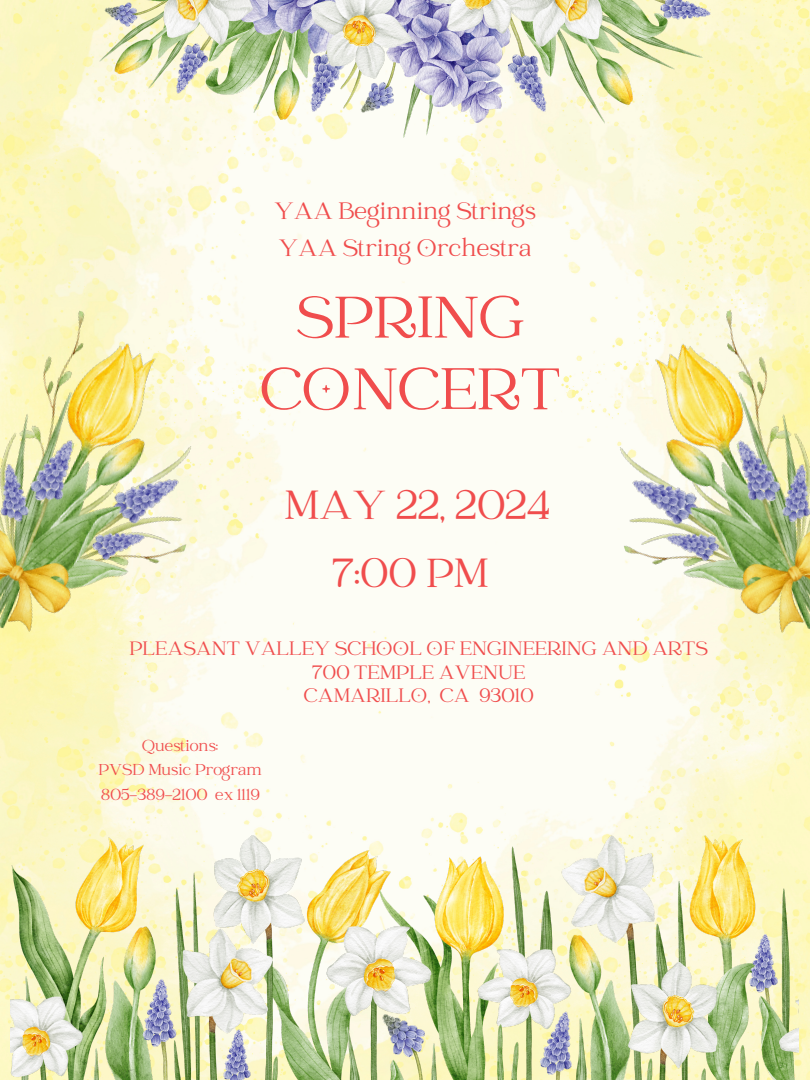
<style>
.page{position:relative;width:810px;height:1080px;background:#fff}
.page>*{position:absolute;margin:0;border:0;box-sizing:border-box;transform-origin:0 0}
.t1{font:65px/71.8px "Catchy Mager";color:#f04d4d;text-align:center}
.t2{font:45px "Catchy Mager";color:#f04d4d}
.t3{font:26.25px/36.6px "Catchy Mager";color:#f04d4d}
.t4{font:21.44px/23.4px "Catchy Mager";color:#f04d4d;text-align:center}
.t5{font:17.5px "Catchy Mager";color:#f04d4d}
</style>
<div class="page">
<img style="left:0;top:0;width:810px;height:1080px">
<img style="left:11px;top:835px;width:788px;height:245px">
<img style="left:100px;top:0;width:610px;height:137px">
<img style="left:564px;top:299px;width:246px;height:391px">
<img style="left:0;top:300px;width:245px;height:390px">
<h2 class="t3" style="left:274px;top:195px;width:263px">YAA Beginning Strings<br>YAA String Orchestra</h2>
<p class="t1" style="left:260px;top:286px;width:302px">SPRING<br>CONCERT</p>
<p class="t2" style="left:284px;top:484px;width:267px">MAY 22, 2024</p>
<p class="t2" style="left:332px;top:551px;width:158px">7:00 PM</p>
<p class="t4" style="left:130px;top:638px;width:580px">PLEASANT VALLEY SCHOOL OF ENGINEERING AND ARTS<br>700 TEMPLE AVENUE<br>CAMARILLO, CA 93010</p>
<h2 class="t5" style="left:142px;top:737px;width:77px">Questions:</h2>
<h4 class="t5" style="left:99px;top:761px;width:165px">PVSD Music Program</h4>
<p class="t5" style="left:101px;top:786px;width:160px">805-389-2100 ex 1119</p>
</div>
